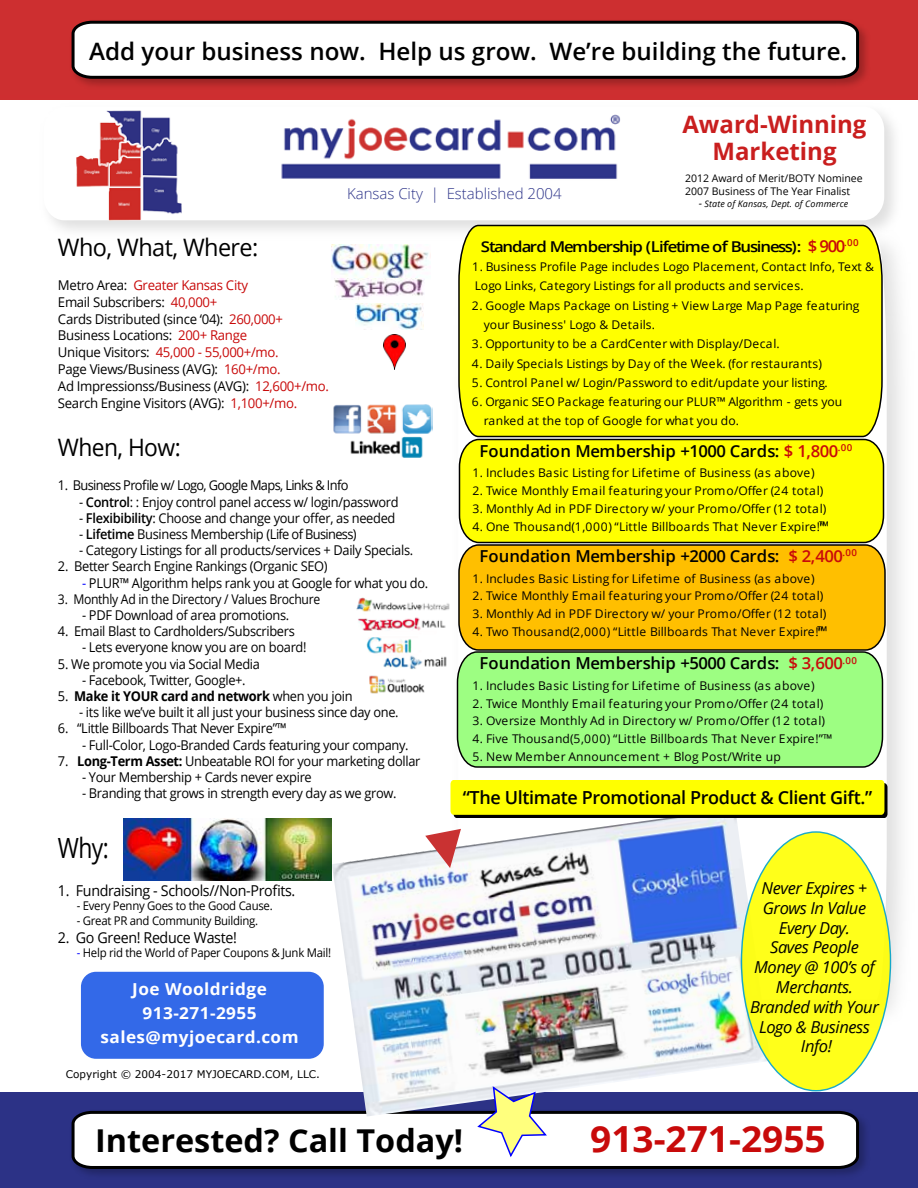
<style>
.page{position:relative;width:918px;height:1188px;background:#fff}
.page>*{position:absolute;margin:0;border:0;box-sizing:border-box;transform-origin:0 0}
.t1{font:700 36px "Open Sans";color:#c80a0a}
.t2{font:700 31.5px "Open Sans";color:#000}
.t3{font:27.9px "Open Sans";color:#000;scale:.82 1}
.t4{font:600 24px "Open Sans";color:#000}
.t5{font:700 24px/27px "Open Sans";color:#c91e1e;text-align:center}
.t6{font:24px "Open Sans";letter-spacing:-.025em;color:#000}
.t7{font:24px "Open Sans";letter-spacing:-.025em;color:#000;scale:.95 1}
.t8{font:600 18px "Open Sans";letter-spacing:-.02em;color:#000}
.t9{font:600 16.5px "Open Sans";letter-spacing:-.01em;color:#000}
.t10{font:italic 16.5px/19.8px "Open Sans";letter-spacing:-.025em;color:#000;text-align:center}
.t11{font:700 16.5px/24px "Open Sans";letter-spacing:.025em;color:#fff;text-align:center;scale:1.04 1}
.t12{font:15px "Open Sans";letter-spacing:-.025em;color:#000;scale:.95 1}
.t13{font:600 15px "Open Sans";letter-spacing:-.06em;color:#000;scale:1.12 1}
.t14{font:300 15px "Open Sans";color:#2e358a}
.t15{font:13.5px "Open Sans";letter-spacing:-.025em;color:#000;scale:.95 1}
.t16{font:13.5px/16.8px "Open Sans";letter-spacing:-.025em;color:#000}
.t17{font:13.5px "Open Sans";letter-spacing:-.05em;color:#000;scale:.95 1}
.t18{font:700 13.5px "Open Sans";letter-spacing:-.025em;color:#000;scale:.95 1}
.t19{font:13.35px "Open Sans";letter-spacing:-.025em;color:#000;scale:.91 1}
.t20{font:12px/19.4px "Open Sans";letter-spacing:.015em;color:#000}
.t21{font:12px "Open Sans";letter-spacing:-.025em;color:#000;scale:.95 1}
.t22{font:10.5px/12.6px "Open Sans";color:#000}
.t23{font:10.5px "Verdana";color:#000}
.t24{font:italic 9px "Open Sans";letter-spacing:.01em;color:#000}
.s1{font-size:10.5px}
.s2{font-size:16.5px;color:#c80a0a}
.s3{color:#c80a0a}
.s4{font-size:13.35px}
.s5{font-size:13.5px}
.s6{font-weight:600}
.s7{color:#00f}
.s8{font-weight:400}
.s9{font-weight:700}
</style>
<div class="page">
<div style="left:0;top:1px;width:918px;height:99px;background:#cd2f30"></div>
<img style="left:66px;top:15px;width:807px;height:78px">
<svg style="left:70px;top:19px;width:791px;height:61px"></svg>
<div style="left:0;top:1092px;width:918px;height:96px;background:#2c3286"></div>
<img style="left:66px;top:1106px;width:807px;height:77px">
<svg style="left:70px;top:1109px;width:791px;height:61px;background:#0e102c"></svg>
<img style="left:445px;top:222px;width:456px;height:813px">
<svg style="left:458px;top:235px;width:429px;height:687px"></svg>
<div style="left:457px;top:224px;width:427px;height:214px;background:#ff0"></div>
<div style="left:458px;top:438px;width:427px;height:105px;background:#ff0"></div>
<div style="left:456px;top:651px;width:428px;height:117px;background:#9dfe82"></div>
<svg style="left:458px;top:543px;width:428px;height:109px;background:#f4b806"></svg>
<img style="left:356px;top:596px;width:95px;height:100px">
<img style="left:124px;top:818px;width:207px;height:62px">
<div style="left:81px;top:972px;width:243px;height:87px;background:#3369e8;border-radius:15px"></div>
<img style="left:332px;top:808px;width:438px;height:277px">
<div style="left:741px;top:832px;width:149px;height:259px;background:#ffff1a;border-radius:50%"></div>
<svg style="left:450px;top:780px;width:438px;height:38px;background:#e8e801"></svg>
<svg style="left:73px;top:1085px;width:785px;height:82px"></svg>
<img style="left:331px;top:245px;width:98px;height:34px">
<img style="left:334px;top:279px;width:90px;height:20px">
<img style="left:355px;top:304px;width:68px;height:26px">
<img style="left:384px;top:334px;width:21px;height:35px">
<img style="left:333px;top:404px;width:100px;height:54px">
<img style="left:77px;top:111px;width:105px;height:109px">
<img style="left:281px;top:114px;width:340px;height:66px">
<svg style="left:425px;top:828px;width:43px;height:43px"></svg>
<h3 class="t4" style="left:89px;top:35px;width:760px">Add your business now. Help us grow. We’re building the future.</h3>
<h3 class="t5" style="left:682px;top:110px;width:186px">Award-Winning<br>Marketing</h3>
<p class="t22" style="left:685px;top:172px;width:179px">2012 Award of Merit/BOTY Nominee<br>2007 Business of The Year Finalist</p>
<p class="t24" style="left:699px;top:198px;width:151px"><span class="s1">-</span> State of Kansas, Dept. of Commerce</p>
<p class="t13" style="left:481px;top:236px;width:339px">Standard Membership (Lifetime of Business): <span class="s2">$ 900</span><sup>.00</sup></p>
<p class="t20" style="left:472px;top:257px;width:403px">1. Business Profile Page includes Logo Placement, Contact Info, Text &amp;<br>Logo Links, Category Listings for all products and services.</p>
<p class="t20" style="left:484px;top:295px;width:377px;text-indent:-12px">2. Google Maps Package on Listing + View Large Map Page featuring your Business' Logo &amp; Details.</p>
<p class="t20" style="left:472px;top:334px;width:309px">3. Opportunity to be a CardCenter with Display/Decal.</p>
<p class="t20" style="left:472px;top:353px;width:352px">4. Daily Specials Listings by Day of the Week. (for restaurants)</p>
<p class="t20" style="left:472px;top:373px;width:357px">5. Control Panel w/ Login/Password to edit/update your listing.</p>
<p class="t20" style="left:484px;top:392px;width:360px;text-indent:-12px">6. Organic SEO Package featuring our PLUR™ Algorithm - gets you ranked at the top of Google for what you do.</p>
<h3 class="t9" style="left:480px;top:439px;width:375px">Foundation Membership +1000 Cards: <span class="s3">$ 1,800</span><sup>.00</sup></h3>
<p class="t20" style="left:472px;top:463px;width:344px">1. Includes Basic Listing for Lifetime of Business (as above)</p>
<p class="t20" style="left:472px;top:481px;width:353px">2. Twice Monthly Email featuring your Promo/Offer (24 total)</p>
<p class="t20" style="left:472px;top:499px;width:356px">3. Monthly Ad in PDF Directory w/ your Promo/Offer (12 total)</p>
<p class="t20" style="left:472px;top:516px;width:358px">4. One Thousand(1,000) “Little Billboards That Never Expire!”<span class="s4">™</span></p>
<h3 class="t9" style="left:480px;top:545px;width:379px">Foundation Membership +2000 Cards: <span class="s3">$ 2,400</span><sup>.00</sup></h3>
<p class="t20" style="left:472px;top:568px;width:344px">1. Includes Basic Listing for Lifetime of Business (as above)</p>
<p class="t20" style="left:472px;top:586px;width:353px">2. Twice Monthly Email featuring your Promo/Offer (24 total)</p>
<p class="t20" style="left:472px;top:604px;width:356px">3. Monthly Ad in PDF Directory w/ your Promo/Offer (12 total)</p>
<p class="t20" style="left:472px;top:622px;width:357px">4. Two Thousand(2,000) “Little Billboards That Never Expire!”<span class="s5">™</span></p>
<h3 class="t9" style="left:480px;top:652px;width:379px">Foundation Membership +5000 Cards: <span class="s3">$ 3,600</span><sup>.00</sup></h3>
<p class="t20" style="left:472px;top:675px;width:344px">1. Includes Basic Listing for Lifetime of Business (as above)</p>
<p class="t20" style="left:472px;top:693px;width:353px">2. Twice Monthly Email featuring your Promo/Offer (24 total)</p>
<p class="t20" style="left:472px;top:711px;width:354px">3. Oversize Monthly Ad in Directory w/ Promo/Offer (12 total)</p>
<p class="t20" style="left:472px;top:729px;width:362px">4. Five Thousand(5,000) “Little Billboards That Never Expire!”™</p>
<p class="t20" style="left:472px;top:747px;width:310px">5. New Member Announcement + Blog Post/Write up</p>
<p class="t14" style="left:347px;top:183px;width:216px">Kansas City | Established 2004</p>
<h3 class="t6" style="left:58px;top:231px;width:202px">Who, What, Where:</h3>
<p class="t16" style="left:58px;top:276px;width:273px">Metro Area: <span class="s3">Greater Kansas City<br></span>Email Subscribers: <span class="s3">40,000+<br></span>Cards Distributed (since ‘04): <span class="s3">260,000+ </span>Business Locations: <span class="s3">200+ Range<br></span>Unique Visitors: <span class="s3">45,000 - 55,000+/mo.<br></span>Page Views/Business (AVG): <span class="s3">160+/mo.<br></span>Ad Impressionss/Business (AVG): <span class="s3">12,600+/mo.<br></span>Search Engine Visitors (AVG): <span class="s3">1,100+/mo.</span></p>
<h3 class="t7" style="left:58px;top:431px;width:131px">When, How:</h3>
<p class="t17" style="left:58px;top:476px;width:307px">1. Business Profile w/ Logo, Google Maps, Links &amp; Info</p>
<p class="t15" style="left:79px;top:493px;width:338px">- <span class="s6">Control</span>: : Enjoy control panel access w/ login/password</p>
<p class="t15" style="left:79px;top:509px;width:335px">- <span class="s6">Flexibibility</span>: Choose and change your offer, as needed</p>
<p class="t15" style="left:79px;top:525px;width:294px">- <span class="s6">Lifetime</span> Business Membership (Life of Business)</p>
<p class="t15" style="left:79px;top:541px;width:353px">- Category Listings for all products/services + Daily Specials.</p>
<p class="t15" style="left:58px;top:557px;width:285px">2. Better Search Engine Rankings (Organic SEO)</p>
<p class="t15" style="left:82px;top:574px;width:366px"><span class="s7">-</span> PLUR™ Algorithm helps rank you at Google for what you do.</p>
<p class="t19" style="left:58px;top:590px;width:290px">3. Monthly Ad in the Directory / Values Brochure</p>
<p class="t15" style="left:82px;top:606px;width:220px">- PDF Download of area promotions.</p>
<p class="t15" style="left:58px;top:622px;width:251px">4. Email Blast to Cardholders/Subscribers</p>
<p class="t15" style="left:82px;top:638px;width:238px">- Lets everyone know you are on board!</p>
<p class="t15" style="left:58px;top:655px;width:214px">5. We promote you via Social Media</p>
<p class="t15" style="left:82px;top:671px;width:174px">- Facebook, Twitter, Google+.</p>
<p class="t18" style="left:58px;top:687px;width:312px"><span class="s8">5.</span> Make it YOUR card and network <span class="s8">when you join</span></p>
<p class="t15" style="left:79px;top:703px;width:338px">- its like we’ve built it all just your business since day one.</p>
<p class="t15" style="left:58px;top:719px;width:242px">6. “Little Billboards That Never Expire”™</p>
<p class="t15" style="left:82px;top:736px;width:345px">- Full-Color, Logo-Branded Cards featuring your company.</p>
<p class="t15" style="left:58px;top:752px;width:383px">7. <span class="s9">Long-Term Asset:</span> Unbeatable ROI for your marketing dollar</p>
<p class="t15" style="left:82px;top:768px;width:243px">- Your Membership + Cards never expire</p>
<p class="t15" style="left:82px;top:784px;width:332px">- Branding that grows in strength every day as we grow.</p>
<h3 class="t3" style="left:58px;top:829px;width:64px">Why:</h3>
<p class="t12" style="left:58px;top:880px;width:251px">1. Fundraising - Schools//Non-Profits.</p>
<p class="t21" style="left:77px;top:898px;width:208px">- Every Penny Goes to the Good Cause.</p>
<p class="t21" style="left:77px;top:912px;width:192px">- Great PR and Community Building.</p>
<p class="t12" style="left:58px;top:927px;width:190px">2. Go Green! Reduce Waste!</p>
<p class="t21" style="left:77px;top:944px;width:269px"><span class="s7">-</span> Help rid the World of Paper Coupons &amp; Junk Mail!</p>
<h3 class="t8" style="left:463px;top:785px;width:411px">“The Ultimate Promotional Product &amp; Client Gift.”</h3>
<h3 class="t10" style="left:750px;top:878px;width:130px">Never Expires +<br>Grows In Value<br>Every Day.<br>Saves People<br>Money @ 100’s of<br>Merchants.<br>Branded with Your<br>Logo &amp; Business<br>Info!</h3>
<h3 class="t11" style="left:101px;top:977px;width:192px">Joe Wooldridge<br>913-271-2955 sales@myjoecard.com</h3>
<p class="t23" style="left:66px;top:1067px;width:256px">Copyright © 2004-2017 MYJOECARD.COM, LLC.</p>
<h2 class="t2" style="left:95px;top:1118px;width:370px">Interested? Call Today!</h2>
<h1 class="t1" style="left:590px;top:1114px;width:237px">913-271-2955</h1>
</div>
